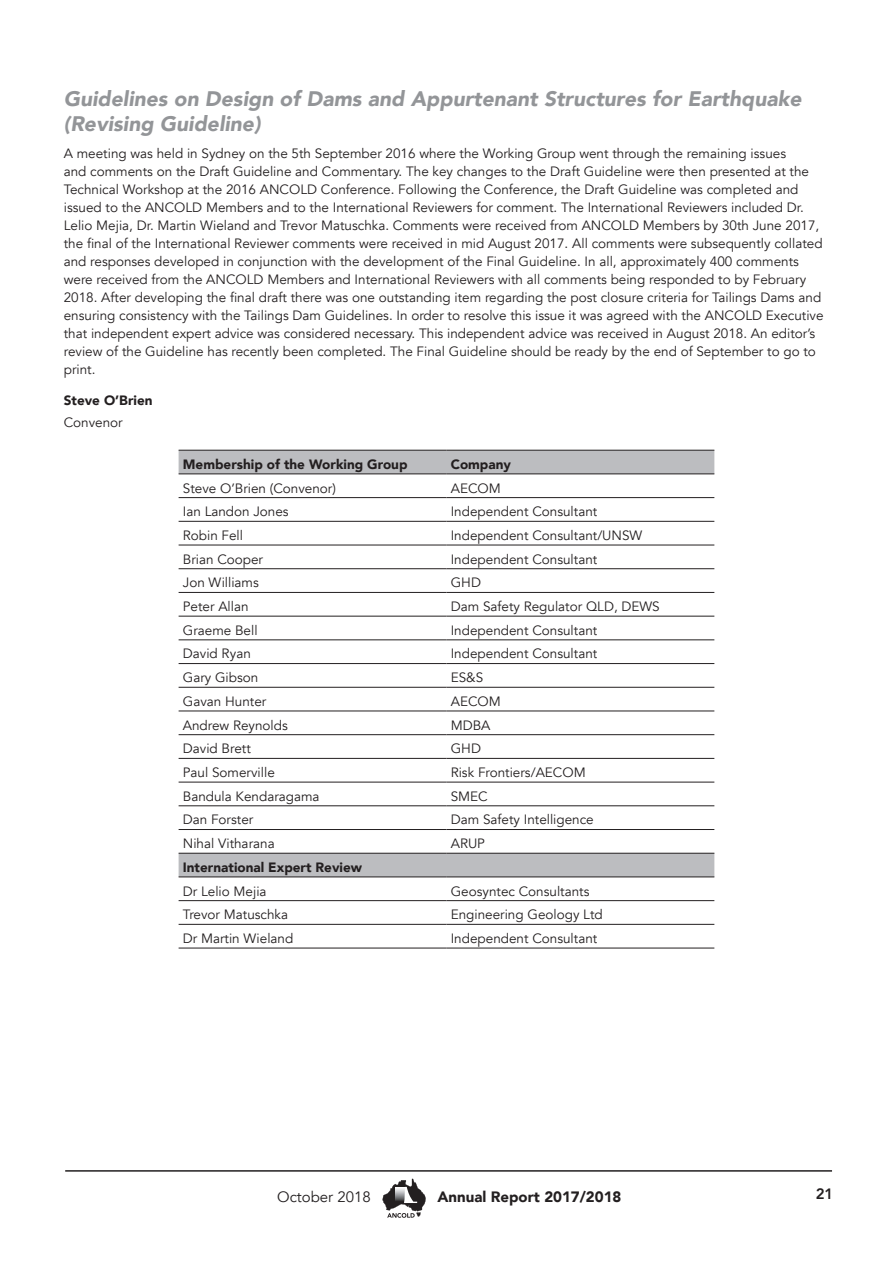
<style>
.page{position:relative;width:893px;height:1263px;background:#fff}
.page>*{position:absolute;margin:0;border:0;box-sizing:border-box;transform-origin:0 0}
.Heading_2{font:italic 900 21px/25.2px "Avenir";color:#939598}
.t1{font:900 15px "Avenir";color:#231f20}
.t2{font:15px "Avenir";color:#231f20}
.t3{font:800 15px "Avenir";color:#231f20}
.Body_Text{font:13.5px/18px "Avenir";color:#231f20}
.Small_Bold_2{font:900 13.5px "Avenir";color:#231f20}
.Name{font:900 13.5px "Avenir";color:#231f20}
</style>
<div class="page">
<hr style="left:65px;top:1170px;width:767px;height:2px;background:#231f20">
<svg style="left:382px;top:1179px;width:44px;height:39px"></svg>
<svg style="left:179px;top:451px;width:535px;height:425px"></svg>
<hr style="left:179px;top:450px;width:267px;height:1px;background:#231f20">
<hr style="left:446px;top:450px;width:268px;height:1px;background:#231f20">
<hr style="left:179px;top:473px;width:267px;height:1px;background:#231f20">
<hr style="left:446px;top:473px;width:268px;height:1px;background:#231f20">
<hr style="left:179px;top:497px;width:267px;height:1px;background:#231f20">
<hr style="left:446px;top:497px;width:268px;height:1px;background:#231f20">
<hr style="left:179px;top:521px;width:267px;height:1px;background:#231f20">
<hr style="left:446px;top:521px;width:268px;height:1px;background:#231f20">
<hr style="left:179px;top:545px;width:267px;height:1px;background:#231f20">
<hr style="left:446px;top:545px;width:268px;height:1px;background:#231f20">
<hr style="left:179px;top:568px;width:267px;height:1px;background:#231f20">
<hr style="left:446px;top:568px;width:268px;height:1px;background:#231f20">
<hr style="left:179px;top:592px;width:267px;height:1px;background:#231f20">
<hr style="left:446px;top:592px;width:268px;height:1px;background:#231f20">
<hr style="left:179px;top:616px;width:267px;height:1px;background:#231f20">
<hr style="left:446px;top:616px;width:268px;height:1px;background:#231f20">
<hr style="left:179px;top:639px;width:267px;height:1px;background:#231f20">
<hr style="left:446px;top:639px;width:268px;height:1px;background:#231f20">
<hr style="left:179px;top:663px;width:267px;height:1px;background:#231f20">
<hr style="left:446px;top:663px;width:268px;height:1px;background:#231f20">
<hr style="left:179px;top:687px;width:267px;height:1px;background:#231f20">
<hr style="left:446px;top:687px;width:268px;height:1px;background:#231f20">
<hr style="left:179px;top:711px;width:267px;height:1px;background:#231f20">
<hr style="left:446px;top:711px;width:268px;height:1px;background:#231f20">
<hr style="left:179px;top:734px;width:267px;height:1px;background:#231f20">
<hr style="left:446px;top:734px;width:268px;height:1px;background:#231f20">
<hr style="left:179px;top:758px;width:267px;height:1px;background:#231f20">
<hr style="left:446px;top:758px;width:268px;height:1px;background:#231f20">
<hr style="left:179px;top:782px;width:267px;height:1px;background:#231f20">
<hr style="left:446px;top:782px;width:268px;height:1px;background:#231f20">
<hr style="left:179px;top:805px;width:267px;height:1px;background:#231f20">
<hr style="left:446px;top:805px;width:268px;height:1px;background:#231f20">
<hr style="left:179px;top:829px;width:267px;height:1px;background:#231f20">
<hr style="left:446px;top:829px;width:268px;height:1px;background:#231f20">
<hr style="left:179px;top:853px;width:267px;height:1px;background:#231f20">
<hr style="left:446px;top:853px;width:268px;height:1px;background:#231f20">
<hr style="left:179px;top:876px;width:267px;height:1px;background:#231f20">
<hr style="left:446px;top:876px;width:268px;height:1px;background:#231f20">
<hr style="left:179px;top:900px;width:267px;height:1px;background:#231f20">
<hr style="left:446px;top:900px;width:268px;height:1px;background:#231f20">
<hr style="left:179px;top:924px;width:267px;height:1px;background:#231f20">
<hr style="left:446px;top:924px;width:268px;height:1px;background:#231f20">
<hr style="left:179px;top:948px;width:267px;height:1px;background:#231f20">
<hr style="left:446px;top:948px;width:268px;height:1px;background:#231f20">
<p class="Heading_2" style="left:64px;top:86px;width:739px">Guidelines on Design of Dams and Appurtenant Structures for Earthquake (Revising Guideline)</p>
<p class="Body_Text" style="left:64px;top:144px;width:761px">A meeting was held in Sydney on the 5th September 2016 where the Working Group went through the remaining issues<br>and comments on the Draft Guideline and Commentary. The key changes to the Draft Guideline were then presented at the Technical Workshop at the 2016 ANCOLD Conference. Following the Conference, the Draft Guideline was completed and issued to the ANCOLD Members and to the International Reviewers for comment. The International Reviewers included Dr.<br>Lelio Mejia, Dr. Martin Wieland and Trevor Matuschka. Comments were received from ANCOLD Members by 30th June 2017, the final of the International Reviewer comments were received in mid August 2017. All comments were subsequently collated and responses developed in conjunction with the development of the Final Guideline. In all, approximately 400 comments were received from the ANCOLD Members and International Reviewers with all comments being responded to by February 2018. After developing the final draft there was one outstanding item regarding the post closure criteria for Tailings Dams and ensuring consistency with the Tailings Dam Guidelines. In order to resolve this issue it was agreed with the ANCOLD Executive that independent expert advice was considered necessary. This independent advice was received in August 2018. An editor’s review of the Guideline has recently been completed. The Final Guideline should be ready by the end of September to go to print.</p>
<p class="Name" style="left:64px;top:388px;width:90px">Steve O’Brien</p>
<p class="Body_Text" style="left:64px;top:413px;width:61px">Convenor</p>
<p class="Small_Bold_2" style="left:183px;top:452px;width:226px">Membership of the Working Group</p>
<p class="Small_Bold_2" style="left:451px;top:452px;width:62px">Company</p>
<p class="Body_Text" style="left:183px;top:479px;width:155px">Steve O’Brien (Convenor)</p>
<p class="Body_Text" style="left:451px;top:479px;width:52px">AECOM</p>
<p class="Body_Text" style="left:183px;top:503px;width:107px">Ian Landon Jones</p>
<p class="Body_Text" style="left:451px;top:503px;width:148px">Independent Consultant</p>
<p class="Body_Text" style="left:183px;top:526px;width:62px">Robin Fell</p>
<p class="Body_Text" style="left:451px;top:526px;width:193px">Independent Consultant/UNSW</p>
<p class="Body_Text" style="left:183px;top:550px;width:82px">Brian Cooper</p>
<p class="Body_Text" style="left:451px;top:550px;width:148px">Independent Consultant</p>
<p class="Body_Text" style="left:183px;top:574px;width:78px">Jon Williams</p>
<p class="Body_Text" style="left:451px;top:574px;width:32px">GHD</p>
<p class="Body_Text" style="left:183px;top:598px;width:67px">Peter Allan</p>
<p class="Body_Text" style="left:451px;top:598px;width:211px">Dam Safety Regulator QLD, DEWS</p>
<p class="Body_Text" style="left:183px;top:621px;width:76px">Graeme Bell</p>
<p class="Body_Text" style="left:451px;top:621px;width:148px">Independent Consultant</p>
<p class="Body_Text" style="left:183px;top:645px;width:70px">David Ryan</p>
<p class="Body_Text" style="left:451px;top:645px;width:148px">Independent Consultant</p>
<p class="Body_Text" style="left:183px;top:669px;width:77px">Gary Gibson</p>
<p class="Body_Text" style="left:451px;top:669px;width:34px">ES&amp;S</p>
<p class="Body_Text" style="left:183px;top:692px;width:85px">Gavan Hunter</p>
<p class="Body_Text" style="left:451px;top:692px;width:52px">AECOM</p>
<p class="Body_Text" style="left:183px;top:716px;width:107px">Andrew Reynolds</p>
<p class="Body_Text" style="left:451px;top:716px;width:41px">MDBA</p>
<p class="Body_Text" style="left:183px;top:740px;width:69px">David Brett</p>
<p class="Body_Text" style="left:451px;top:740px;width:32px">GHD</p>
<p class="Body_Text" style="left:183px;top:763px;width:93px">Paul Somerville</p>
<p class="Body_Text" style="left:451px;top:763px;width:137px">Risk Frontiers/AECOM</p>
<p class="Body_Text" style="left:183px;top:787px;width:138px">Bandula Kendaragama</p>
<p class="Body_Text" style="left:451px;top:787px;width:39px">SMEC</p>
<p class="Body_Text" style="left:183px;top:811px;width:72px">Dan Forster</p>
<p class="Body_Text" style="left:451px;top:811px;width:145px">Dam Safety Intelligence</p>
<p class="Body_Text" style="left:183px;top:835px;width:93px">Nihal Vitharana</p>
<p class="Body_Text" style="left:451px;top:835px;width:36px">ARUP</p>
<p class="Small_Bold_2" style="left:183px;top:855px;width:181px">International Expert Review</p>
<p class="Body_Text" style="left:183px;top:882px;width:85px">Dr Lelio Mejia</p>
<p class="Body_Text" style="left:451px;top:882px;width:140px">Geosyntec Consultants</p>
<p class="Body_Text" style="left:183px;top:906px;width:107px">Trevor Matuschka</p>
<p class="Body_Text" style="left:451px;top:906px;width:153px">Engineering Geology Ltd</p>
<p class="Body_Text" style="left:183px;top:929px;width:112px">Dr Martin Wieland</p>
<p class="Body_Text" style="left:451px;top:929px;width:148px">Independent Consultant</p>
<p class="t2" style="left:277px;top:1188px;width:95px">October 2018</p>
<p class="t1" style="left:437px;top:1184px;width:186px">Annual Report 2017/2018</p>
<p class="t3" style="left:816px;top:1182px;width:19px">21</p>
</div>
